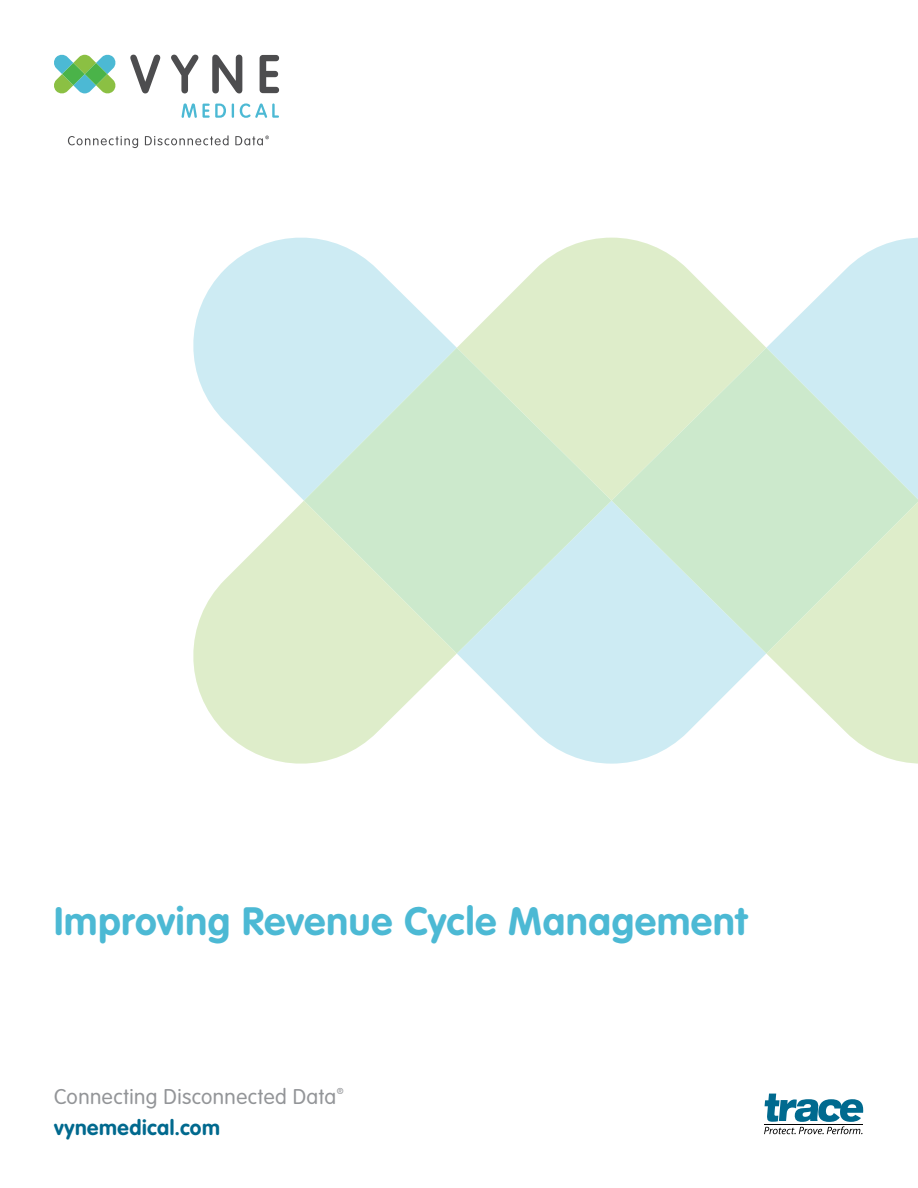
<style>
.page{position:relative;width:918px;height:1188px;background:#fff}
.page>*{position:absolute;margin:0;border:0;box-sizing:border-box;transform-origin:0 0}
.t1{font:700 39px "VAG Rounded Std";letter-spacing:.02em;color:#4cb9d4}
.t2{font:300 21px "VAG Rounded Std";letter-spacing:.025em;color:#939598}
.t3{font:700 21px "VAG Rounded Std";letter-spacing:.025em;color:#00698e}
.t4{font:300 8.55px "VAG Rounded Std";color:#939598}
</style>
<div class="page">
<svg style="left:457px;top:238px;width:309px;height:110px;fill:#deedca"></svg>
<svg style="left:193px;top:501px;width:263px;height:263px;fill:#deedca"></svg>
<svg style="left:766px;top:238px;width:152px;height:526px"></svg>
<svg style="left:457px;top:654px;width:309px;height:110px;fill:#cdebf3"></svg>
<svg style="left:193px;top:238px;width:264px;height:263px;fill:#cdebf3"></svg>
<svg style="left:304px;top:348px;width:308px;height:306px;background:#d0ead5"></svg>
<svg style="left:612px;top:348px;width:306px;height:306px;background:#d0ead5"></svg>
<svg style="left:764px;top:1094px;width:100px;height:40px"></svg>
<hr style="left:764px;top:1124px;width:99px;height:1px;background:#000">
<svg style="left:54px;top:54px;width:62px;height:40px"></svg>
<svg style="left:182px;top:103px;width:15px;height:15px"></svg>
<svg style="left:203px;top:104px;width:23px;height:14px"></svg>
<svg style="left:232px;top:103px;width:2px;height:15px"></svg>
<svg style="left:240px;top:103px;width:39px;height:15px"></svg>
<svg style="left:130px;top:55px;width:30px;height:38px"></svg>
<svg style="left:171px;top:55px;width:27px;height:38px"></svg>
<svg style="left:212px;top:55px;width:30px;height:38px"></svg>
<svg style="left:260px;top:55px;width:19px;height:38px"></svg>
<svg style="left:68px;top:136px;width:70px;height:12px"></svg>
<svg style="left:145px;top:135px;width:84px;height:10px"></svg>
<svg style="left:235px;top:136px;width:34px;height:9px"></svg>
<p class="t1" style="left:54px;top:898px;width:695px">Improving Revenue Cycle Management</p>
<p class="t2" style="left:54px;top:1085px;width:284px">Connecting Disconnected Data</p>
<p class="t4" style="left:337px;top:1086px;width:8px">®</p>
<p class="t3" style="left:54px;top:1115px;width:168px">vynemedical.com</p>
</div>
